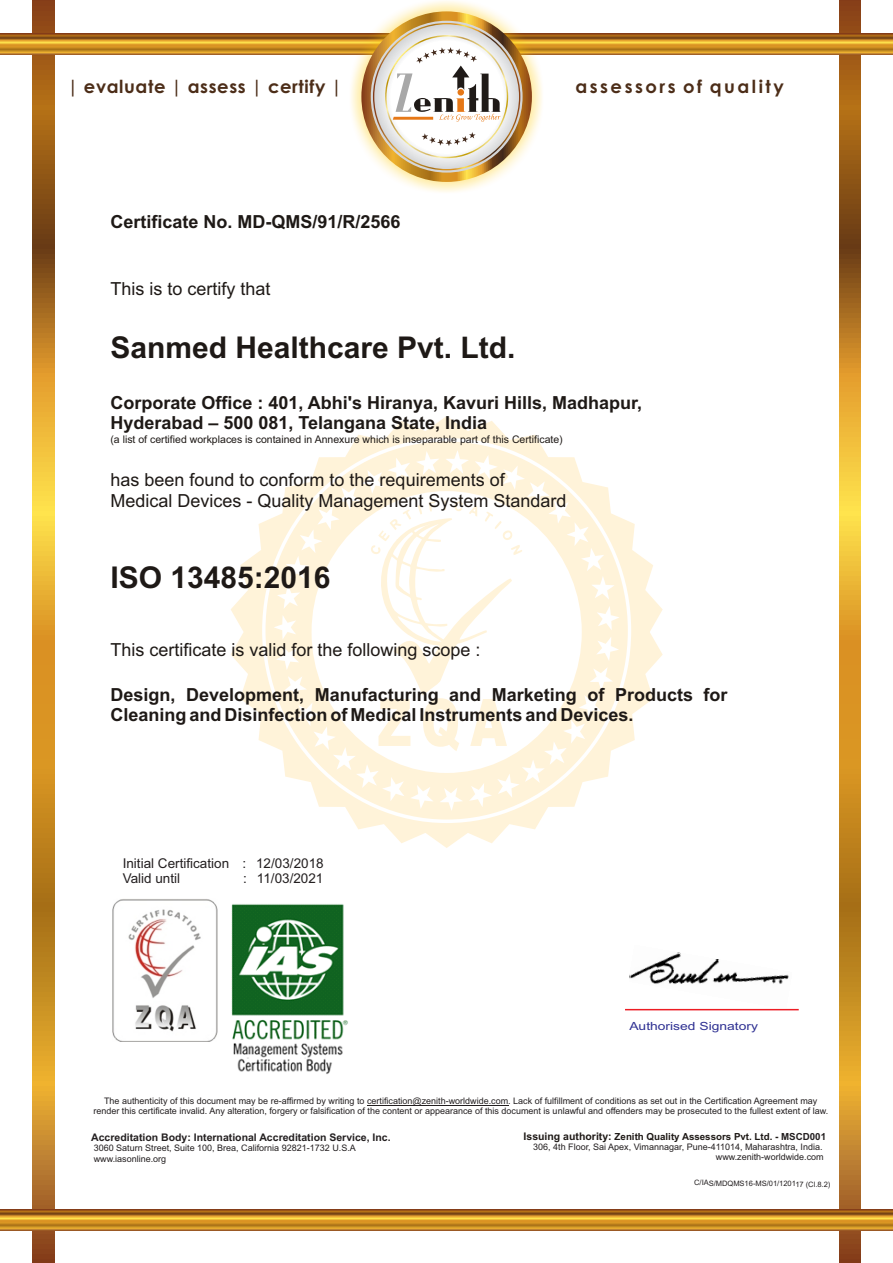
<style>
.page{position:relative;width:893px;height:1263px;background:#fff}
.page>*{position:absolute;margin:0;border:0;box-sizing:border-box;transform-origin:0 0}
.t1{font:700 30px "Arial";color:#1e1916}
.t2{font:700 18px/20.1px "Arial";color:#1e1916}
.t3{font:18px/20.1px "Arial";color:#1e1916}
.t4{font:700 18px "Century Gothic";letter-spacing:.035em;color:#4c2d18}
.t5{font:700 18px "Century Gothic";letter-spacing:.14em;color:#4c2d18}
.t6{font:13.5px/15.1px "Arial";color:#231f20}
.t7{font:11.25px "Arial";color:#2e3092;scale:1.23 1}
.t8{font:10.5px "Arial";color:#1e1916}
.t9{font:700 10.5px "Arial";color:#231f20}
.t10{font:700 9.75px "Arial";color:#1e1916}
.t11{font:9px/10.5px "Arial";color:#231f20}
.t12{font:7.5px "Arial";color:#231f20}
.s1{font-size:10.5px}
.s2{color:#231f20}
</style>
<div class="page">
<svg style="left:33px;top:1px;width:22px;height:1262px;background:#c28725"></svg>
<svg style="left:839px;top:1px;width:22px;height:1262px;background:#c28725"></svg>
<svg style="left:0;top:33px;width:893px;height:22px;background:#c08425"></svg>
<svg style="left:0;top:1209px;width:893px;height:22px;background:#c08525"></svg>
<div style="left:349px;top:0;width:195px;height:194px;background:#ffcb04;opacity:.69"></div>
<svg style="left:361px;top:11px;width:171px;height:171px;background:#bc8436"></svg>
<img style="left:373px;top:23px;width:147px;height:147px">
<svg style="left:231px;top:416px;width:432px;height:432px"></svg>
<svg style="left:369px;top:500px;width:153px;height:251px"></svg>
<hr style="left:625px;top:1009px;width:174px;height:1px;background:#ed1c24">
<img style="left:629px;top:952px;width:160px;height:32px">
<img style="left:112px;top:899px;width:106px;height:142px">
<hr style="left:367px;top:1105px;width:141px;height:1px;background:#231f20">
<img style="left:231px;top:904px;width:117px;height:170px">
<h2 class="t4" style="left:68px;top:80px;width:276px">| evaluate | assess | certify |</h2>
<h2 class="t5" style="left:575px;top:80px;width:210px">assessors of quality</h2>
<h2 class="t2" style="left:110px;top:213px;width:292px">Certificate No. MD-QMS/91/R/2566</h2>
<h2 class="t3" style="left:110px;top:280px;width:162px">This is to certify that</h2>
<h1 class="t1" style="left:110px;top:336px;width:407px">Sanmed Healthcare Pvt. Ltd.</h1>
<h2 class="t2" style="left:110px;top:395px;width:533px">Corporate Office : 401, Abhi's Hiranya, Kavuri Hills, Madhapur,<br>Hyderabad – 500 081, Telangana State, India</h2>
<p class="t8" style="left:110px;top:435px;width:454px">(a list of certified workplaces is contained in Annexure which is inseparable part of this Certificate)</p>
<h2 class="t3" style="left:110px;top:472px;width:458px">has been found to conform to the requirements of<br>Medical Devices - Quality Management System Standard</h2>
<h1 class="t1" style="left:110px;top:566px;width:222px">ISO 13485:2016</h1>
<h2 class="t3" style="left:110px;top:641px;width:372px">This certificate is valid for the following scope :</h2>
<h2 class="t2" style="left:110px;top:685px;width:619px;line-height:20.7px">Design, Development, Manufacturing and Marketing of Products for<br>Cleaning and Disinfection of Medical Instruments and Devices.</h2>
<h3 class="t6" style="left:123px;top:857px;width:202px">Initial Certification : 12/03/2018<br>Valid until</h3>
<h3 class="t6" style="left:243px;top:872px;width:82px">: 11/03/2021</h3>
<p class="t7" style="left:629px;top:1022px;width:106px">Authorised Signatory</p>
<p class="t11" style="left:93px;top:1097px;width:736px;line-height:10.1px;text-align:center">The authenticity of this document may be re-affirmed by writing to certification@zenith-worldwide.com. Lack of fulfillment of conditions as set out in the Certification Agreement may render this certificate invalid. Any alteration, forgery or falsification of the content or appearance of this document is unlawful and offenders may be prosecuted to the fullest extent of law.</p>
<p class="t9" style="left:91px;top:1133px;width:301px">Accreditation Body: International Accreditation Service, Inc.</p>
<p class="t11" style="left:94px;top:1143px;width:264px">3060 Saturn Street, Suite 100, Brea, California 92821-1732 U.S.A www.iasonline.org</p>
<p class="t10" style="left:524px;top:1132px;width:304px"><span class="s1">Issuing authority:</span> Zenith Quality Assessors Pvt. Ltd. - <span class="s2">MSCD001</span></p>
<p class="t11" style="left:533px;top:1142px;width:292px;text-align:right">306, 4th Floor, Sai Apex, Vimannagar, Pune-411014, Maharashtra, India. www.zenith-worldwide.com</p>
<p class="t12" style="left:694px;top:1179px;width:138px;rotate:1deg">C/IAS/MDQMS16-MS/01/120117 (Cl.8.2)</p>
</div>
